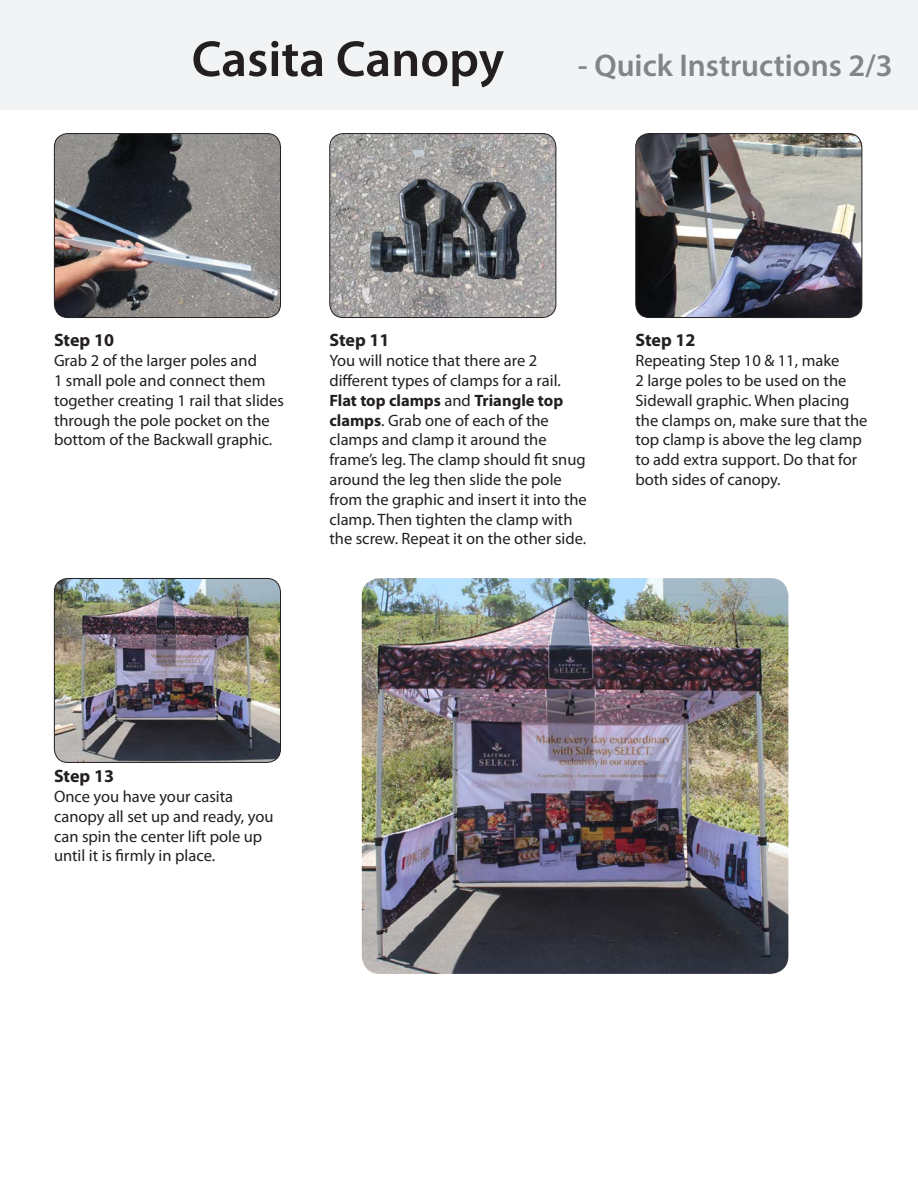
<style>
.page{position:relative;width:918px;height:1188px;background:#fff}
.page>*{position:absolute;margin:0;border:0;box-sizing:border-box;transform-origin:0 0}
.t1{font:600 51px "Myriad Pro";color:#231f20}
.t2{font:600 31.5px "Myriad Pro";color:#828487}
.Step_title{font:700 18px "Myriad Pro";letter-spacing:-.005em;color:#231f20}
.body_text{font:16.5px/19.8px "Myriad Pro";color:#231f20}
.s1{font-weight:700}
</style>
<div class="page">
<div style="left:0;top:0;width:918px;height:110px;background:#f2f3f4"></div>
<img style="left:637px;top:134px;width:225px;height:184px">
<div style="left:635px;top:133px;width:227px;height:185px;border:1px solid #231f20;border-radius:14px"></div>
<img style="left:54px;top:578px;width:226px;height:184px">
<div style="left:54px;top:578px;width:227px;height:185px;border:1px solid #231f20;border-radius:14px"></div>
<img style="left:331px;top:134px;width:225px;height:184px">
<div style="left:329px;top:133px;width:227px;height:185px;border:1px solid #231f20;border-radius:14px"></div>
<img style="left:54px;top:134px;width:226px;height:184px">
<div style="left:54px;top:133px;width:227px;height:185px;border:1px solid #231f20;border-radius:14px"></div>
<img style="left:362px;top:578px;width:426px;height:396px">
<p class="t1" style="left:192px;top:26px;width:314px">Casita Canopy</p>
<p class="t2" style="left:578px;top:45px;width:316px">- Quick Instructions 2/3</p>
<p class="Step_title" style="left:54px;top:329px;width:62px">Step 10</p>
<p class="body_text" style="left:54px;top:350px;width:232px">Grab 2 of the larger poles and<br>1 small pole and connect them together creating 1 rail that slides through the pole pocket on the bottom of the Backwall graphic.</p>
<p class="Step_title" style="left:329px;top:329px;width:62px">Step 11</p>
<p class="body_text" style="left:329px;top:350px;width:259px">You will notice that there are 2 different types of clamps for a rail.<br><span class="s1">Flat top clamps</span> and <span class="s1">Triangle top clamps</span>. Grab one of each of the clamps and clamp it around the frame’s leg. The clamp should fit snug around the leg then slide the pole from the graphic and insert it into the clamp. Then tighten the clamp with the screw. Repeat it on the other side.</p>
<p class="Step_title" style="left:635px;top:329px;width:62px">Step 12</p>
<p class="body_text" style="left:635px;top:350px;width:234px">Repeating Step 10 &amp; 11, make<br>2 large poles to be used on the<br>Sidewall graphic. When placing the clamps on, make sure that the top clamp is above the leg clamp to add extra support. Do that for both sides of canopy.</p>
<p class="Step_title" style="left:54px;top:764px;width:62px">Step 13</p>
<p class="body_text" style="left:54px;top:786px;width:221px">Once you have your casita canopy all set up and ready, you can spin the center lift pole up until it is firmly in place.</p>
</div>
